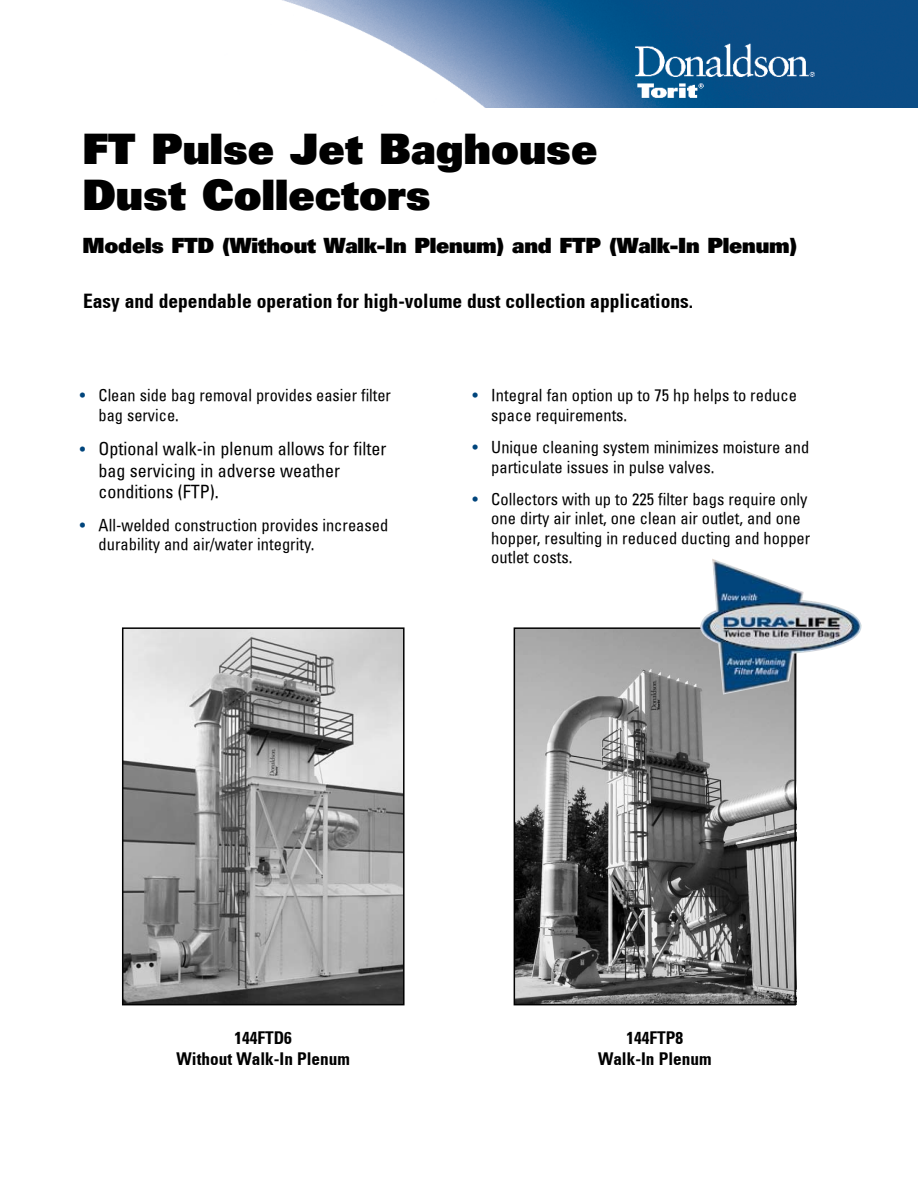
<style>
.page{position:relative;width:918px;height:1188px;background:#fff}
.page>*{position:absolute;margin:0;border:0;box-sizing:border-box;transform-origin:0 0}
.t1{font:900 42px/46.5px "Univers";color:#000}
.t2{font:900 21px "Univers";letter-spacing:-.01em;color:#000}
.t3{font:700 condensed 19.5px "Univers";color:#000}
.t4{font:condensed 18px/21.6px "Univers";color:#000}
.t5{font:700 condensed 17.25px/20.7px "Univers";color:#000;text-align:center}
.t6{font:condensed 16.5px/19.5px "Univers";color:#000}
.s1{color:#00457c}
.s2{font-size:16.5px;color:#00457c}
</style>
<div class="page">
<img style="left:282px;top:0;width:636px;height:107px">
<img style="left:125px;top:630px;width:277px;height:372px">
<div style="left:122px;top:627px;width:283px;height:378px;border:2px solid #000"></div>
<img style="left:517px;top:630px;width:276px;height:372px">
<div style="left:514px;top:627px;width:282px;height:378px;border:2px solid #000"></div>
<img style="left:700px;top:559px;width:162px;height:136px">
<h1 class="t1" style="left:82px;top:125px;width:517px">FT Pulse Jet Baghouse<br>Dust Collectors</h1>
<p class="t2" style="left:82px;top:232px;width:717px">Models FTD (Without Walk-In Plenum) and FTP (Walk-In Plenum)</p>
<p class="t3" style="left:83px;top:289px;width:612px">Easy and dependable operation for high-volume dust collection applications.</p>
<p class="t6" style="left:99px;top:385px;width:294px;text-indent:-19px"><span class="s1">•</span> Clean side bag removal provides easier filter bag service.</p>
<p class="t4" style="left:99px;top:438px;width:289px;text-indent:-19px"><span class="s2">•</span> Optional walk-in plenum allows for filter bag servicing in adverse weather conditions (FTP).</p>
<p class="t6" style="left:99px;top:515px;width:291px;text-indent:-19px"><span class="s1">•</span> All-welded construction provides increased durability and air/water integrity.</p>
<p class="t6" style="left:491px;top:385px;width:307px;text-indent:-19px"><span class="s1">•</span> Integral fan option up to 75 hp helps to reduce space requirements.</p>
<p class="t6" style="left:491px;top:437px;width:319px;text-indent:-19px"><span class="s1">•</span> Unique cleaning system minimizes moisture and particulate issues in pulse valves.</p>
<p class="t6" style="left:491px;top:489px;width:321px;text-indent:-19px"><span class="s1">•</span> Collectors with up to 225 filter bags require only one dirty air inlet, one clean air outlet, and one hopper, resulting in reduced ducting and hopper outlet costs.</p>
<p class="t5" style="left:177px;top:1028px;width:175px">144FTD6<br>Without Walk-In Plenum</p>
<p class="t5" style="left:598px;top:1028px;width:115px">144FTP8<br>Walk-In Plenum</p>
</div>
